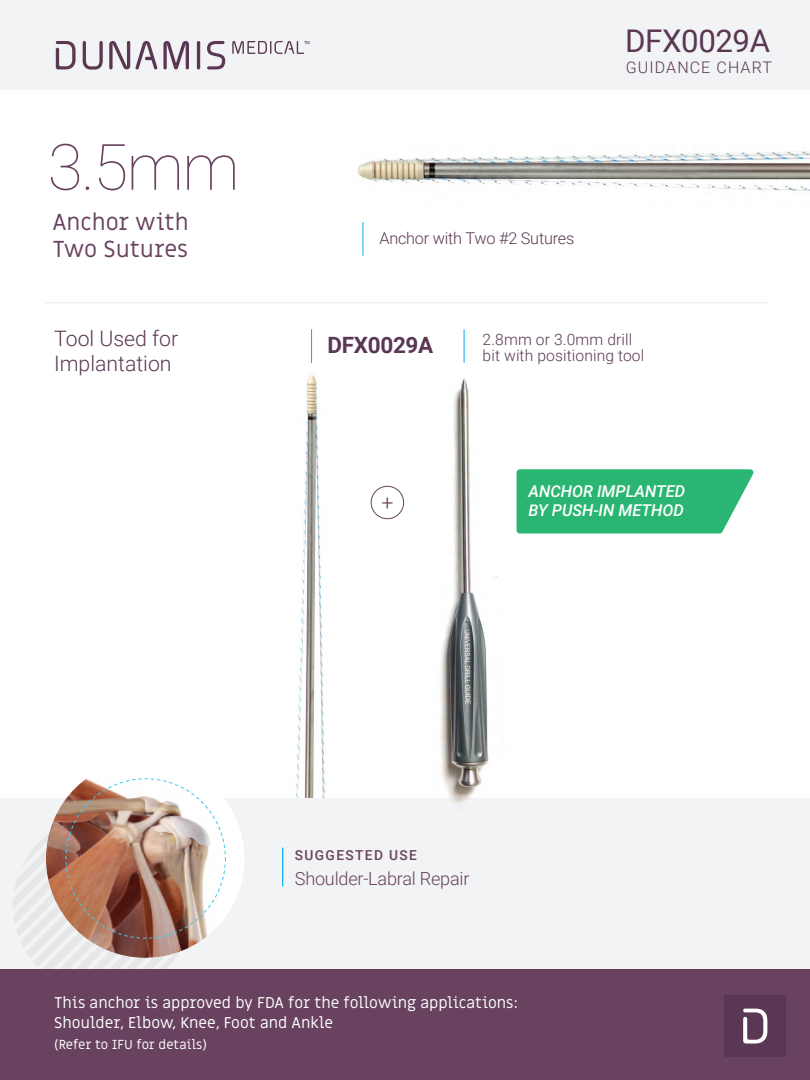
<style>
.page{position:relative;width:810px;height:1080px;background:#fff}
.page>*{position:absolute;margin:0;border:0;box-sizing:border-box;transform-origin:0 0}
.t1{font:100 63.94px "Roboto";color:#68425e}
.t2{font:31.25px "Roboto";letter-spacing:-.015em;color:#5a3752}
.t3{font:23.19px/26.2px "Miriam Libre";color:#68425e}
.t4{font:700 22.5px "Roboto";letter-spacing:-.015em;color:#5a3752}
.t5{font:300 21.25px/24.4px "Roboto";color:#5a3752}
.t6{font:300 21.25px "Roboto";color:#68425e}
.t7{font:300 18.12px "Roboto";letter-spacing:-.015em;color:#68425e}
.t8{font:italic 500 16.31px/19.6px "Roboto";color:#fff}
.t9{font:300 16.25px "Roboto";letter-spacing:-.015em;color:#5a3752}
.t10{font:300 16px "Roboto";letter-spacing:.07em;color:#5a3752}
.t11{font:15.62px/20.6px "Miriam Libre";color:#fff}
.t12{font:300 15.62px/16.2px "Roboto";letter-spacing:.01em;color:#5a3752}
.t13{font:500 13.75px "Roboto";letter-spacing:.1em;color:#68425e}
.t14{font:13.12px "Miriam Libre";letter-spacing:-.005em;color:#fff}
</style>
<div class="page">
<img style="left:357px;top:151px;width:453px;height:40px">
<div style="left:0;top:0;width:810px;height:89px;background:#f2f3f4"></div>
<img style="left:296px;top:374px;width:29px;height:424px">
<hr style="left:311px;top:329px;width:1px;height:34px;background:#00aeef">
<div style="left:0;top:798px;width:810px;height:171px;background:#f2f3f4"></div>
<svg style="left:13px;top:837px;width:162px;height:132px"></svg>
<div style="left:0;top:969px;width:810px;height:111px;background:#68425e"></div>
<div style="left:725px;top:995px;width:61px;height:62px;background:#5a3752"></div>
<svg style="left:743px;top:1009px;width:24px;height:35px"></svg>
<svg style="left:56px;top:41px;width:20px;height:28px"></svg>
<svg style="left:83px;top:41px;width:20px;height:29px"></svg>
<svg style="left:109px;top:41px;width:21px;height:28px"></svg>
<svg style="left:136px;top:41px;width:21px;height:29px"></svg>
<svg style="left:163px;top:41px;width:26px;height:28px"></svg>
<hr style="left:197px;top:41px;width:3px;height:28px;background:#5a3752;border-radius:2px">
<svg style="left:207px;top:41px;width:18px;height:28px"></svg>
<svg style="left:232px;top:41px;width:78px;height:13px"></svg>
<hr style="left:464px;top:329px;width:1px;height:34px;background:#00aeef">
<img style="left:46px;top:778px;width:198px;height:180px">
<hr style="left:46px;top:303px;width:722px;height:1px;background:#e6e7e9">
<div style="left:371px;top:486px;width:33px;height:33px;border:1px solid #68425e;border-radius:50%"></div>
<svg style="left:517px;top:469px;width:237px;height:65px;background:#3aba7c"></svg>
<hr style="left:282px;top:848px;width:1px;height:38px;background:#00aeef">
<img style="left:440px;top:379px;width:58px;height:424px">
<hr style="left:363px;top:222px;width:1px;height:34px;background:#00aeef">
<h2 class="t2" style="left:625px;top:19px;width:147px">DFX0029A</h2>
<h1 class="t1" style="left:48px;top:122px;width:193px">3.5mm</h1>
<h3 class="t3" style="left:52px;top:210px;width:138px">Anchor with<br>Two Sutures</h3>
<h3 class="t5" style="left:54px;top:326px;width:126px">Tool Used for<br>Implantation</h3>
<p class="t10" style="left:626px;top:56px;width:148px">GUIDANCE CHART</p>
<p class="t9" style="left:379px;top:227px;width:196px">Anchor with Two #2 Sutures</p>
<h3 class="t4" style="left:327px;top:330px;width:107px">DFX0029A</h3>
<h3 class="t6" style="left:381px;top:487px;width:13px">+</h3>
<p class="t12" style="left:483px;top:331px;width:163px">2.8mm or 3.0mm drill bit with positioning tool</p>
<p class="t8" style="left:529px;top:481px;width:158px">ANCHOR IMPLANTED<br>BY PUSH-IN METHOD</p>
<p class="t13" style="left:295px;top:846px;width:124px">SUGGESTED USE</p>
<p class="t7" style="left:295px;top:865px;width:176px">Shoulder-Labral Repair</p>
<p class="t11" style="left:54px;top:993px;width:466px">This anchor is approved by FDA for the following applications:<br>Shoulder, Elbow, Knee, Foot and Ankle</p>
<p class="t14" style="left:54px;top:1036px;width:154px">(Refer to IFU for details)</p>
</div>
